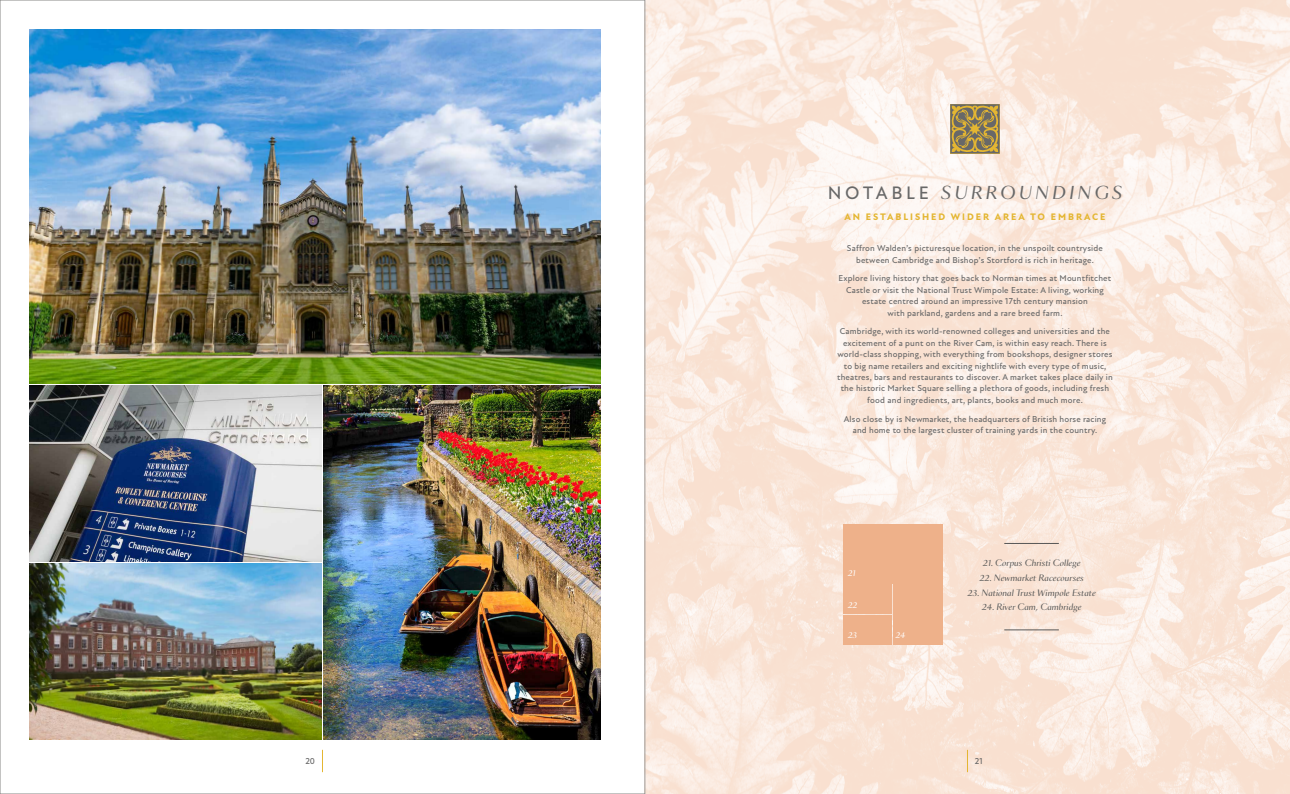
<style>
.page{position:relative;width:1290px;height:794px;background:#fff}
.page>*{position:absolute;margin:0;border:0;box-sizing:border-box;transform-origin:0 0}
.t1{font:italic 16.62px "Sang Bleu OG Sans";letter-spacing:.2em;color:#686868}
.t2{font:800 9.62px "New Atten";letter-spacing:.2em;color:#e4b632}
.t3{font:500 8.75px/11.4px "New Atten";letter-spacing:.02em;color:#686868;text-align:center}
.t4{font:italic 8.31px "Sang Bleu OG Sans";letter-spacing:.02em;color:#575756}
.t5{font:italic 7.88px "Sang Bleu OG Sans";letter-spacing:-.005em;color:#fff}
.s1{font-family:"New Atten";font-weight:500;font-style:normal;font-size:18.38px}
</style>
<div class="page">
<img style="left:645px;top:0;width:645px;height:794px">
<img style="left:30px;top:30px;width:570px;height:353px">
<img style="left:30px;top:448px;width:291px;height:113px">
<img style="left:324px;top:386px;width:276px;height:353px">
<div style="left:843px;top:524px;width:99px;height:60px;background:#eeb18a"></div>
<div style="left:843px;top:585px;width:49px;height:29px;background:#eeb18a"></div>
<div style="left:843px;top:615px;width:49px;height:30px;background:#eeb18a"></div>
<div style="left:893px;top:585px;width:49px;height:60px;background:#eeb18a"></div>
<img style="left:30px;top:564px;width:291px;height:175px">
<svg style="left:30px;top:386px;width:291px;height:62px;background:#939698"></svg>
<hr style="left:1004px;top:543px;width:55px;height:1px;background:#575756">
<hr style="left:1004px;top:629px;width:55px;height:1px;background:#575756">
<svg style="left:950px;top:104px;width:49px;height:49px;background:#9b8851"></svg>
<svg style="left:322px;top:750px;width:1px;height:22px"></svg>
<svg style="left:967px;top:750px;width:1px;height:22px"></svg>
<h1 class="t1" style="left:828px;top:185px;width:296px"><span class="s1">NOTABLE</span> SURROUNDINGS</h1>
<p class="t2" style="left:844px;top:212px;width:263px">AN ESTABLISHED WIDER AREA TO EMBRACE</p>
<p class="t3" style="left:847px;top:244px;width:257px">Saffron Walden’s picturesque location, in the unspoilt countryside between Cambridge and Bishop’s Stortford is rich in heritage.</p>
<p class="t3" style="left:838px;top:274px;width:274px">Explore living history that goes back to Norman times at Mountfitchet Castle or visit the National Trust Wimpole Estate: A living, working estate centred around an impressive 17th century mansion<br>with parkland, gardens and a rare breed farm.</p>
<p class="t3" style="left:837px;top:327px;width:277px">Cambridge, with its world-renowned colleges and universities and the excitement of a punt on the River Cam, is within easy reach. There is world-class shopping, with everything from bookshops, designer stores to big name retailers and exciting nightlife with every type of music, theatres, bars and restaurants to discover. A market takes place daily in the historic Market Square selling a plethora of goods, including fresh food and ingredients, art, plants, books and much more.</p>
<p class="t3" style="left:844px;top:414px;width:264px">Also close by is Newmarket, the headquarters of British horse racing and home to the largest cluster of training yards in the country.</p>
<p class="t5" style="left:848px;top:569px;width:9px">21</p>
<p class="t5" style="left:848px;top:601px;width:11px">22</p>
<p class="t5" style="left:848px;top:631px;width:11px">23</p>
<p class="t5" style="left:895px;top:631px;width:11px">24</p>
<p class="t4" style="left:982px;top:559px;width:99px">21. Corpus Christi College</p>
<p class="t4" style="left:979px;top:574px;width:106px">22. Newmarket Racecourses</p>
<p class="t4" style="left:967px;top:589px;width:130px">23. National Trust Wimpole Estate</p>
<p class="t4" style="left:982px;top:604px;width:101px">24. River Cam, Cambridge</p>
<p class="t3" style="left:305px;top:756px;width:11px">20</p>
<p class="t3" style="left:975px;top:756px;width:9px">21</p>
</div>
